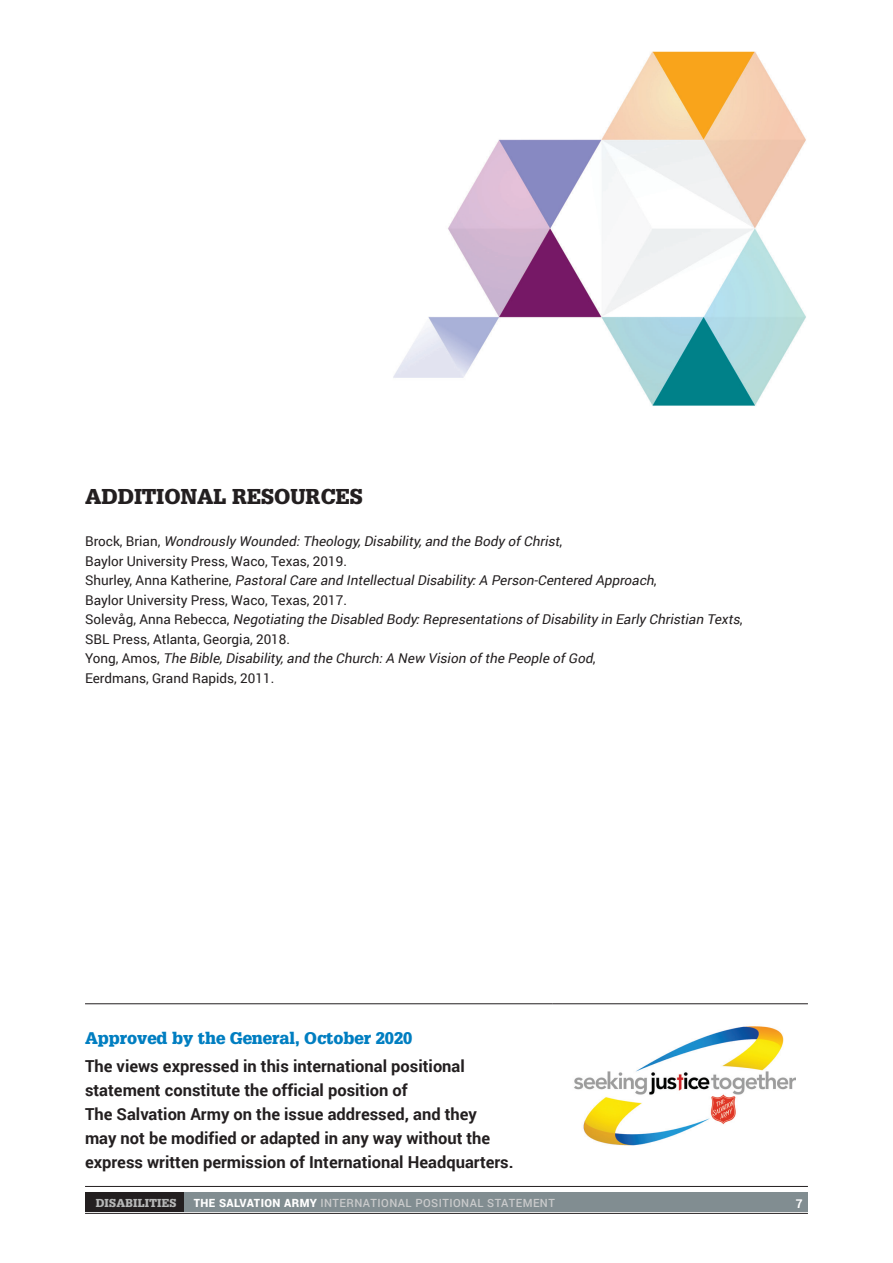
<style>
.page{position:relative;width:893px;height:1263px;background:#fff}
.page>*{position:absolute;margin:0;border:0;box-sizing:border-box;transform-origin:0 0}
.Heading_14_14_Glypha{font:900 21px "Glypha LT Std";color:#231f20}
.Approved_text{font:700 16.5px/24px "Roboto";color:#231f20}
.Sub_heading{font:900 16.5px "Glypha LT Std";color:#007ec1}
.Reference_Text_9_13{font:italic 13.5px/19.5px "Roboto";color:#231f20}
.t1{font:700 12px "Roboto";color:#fff}
.t2{font:500 11.25px "Roboto";letter-spacing:.04em;color:#cacbcc}
.t3{font:900 11.25px "Glypha LT Std";letter-spacing:.02em;color:#b6b7b7}
.s1{font-style:normal}
.s2{font-weight:900;color:#fff}
</style>
<div class="page">
<div style="left:85px;top:1193px;width:723px;height:19px;background:#818d91"></div>
<div style="left:85px;top:1193px;width:99px;height:19px;background:#231f20"></div>
<hr style="left:85px;top:1213px;width:723px;height:1px;background:#231f20">
<hr style="left:85px;top:1186px;width:723px;height:1px;background:#231f20">
<hr style="left:85px;top:1003px;width:468px;height:1px;background:#231f20">
<hr style="left:553px;top:1003px;width:255px;height:1px;background:#231f20">
<img style="left:574px;top:1026px;width:222px;height:120px">
<img style="left:393px;top:51px;width:413px;height:355px">
<p class="Heading_14_14_Glypha" style="left:85px;top:484px;width:279px">ADDITIONAL RESOURCES</p>
<p class="Reference_Text_9_13" style="left:85px;top:531px;width:479px"><span class="s1">B r o c k, B r i a n ,</span> Wondrously Wounded:Theology,Disability,and the Body ofChrist<span class="s1">,<br>Baylor University Press, Waco, Texas, 2019.</span></p>
<p class="Reference_Text_9_13" style="left:85px;top:570px;width:573px"><span class="s1">S h u r l e y, A n n a K a t h e r i n e ,</span> PastoralCare and IntellectualDisability:A Person-Centered Approach<span class="s1">,<br>Baylor University Press, Waco, Texas, 2017.</span></p>
<p class="Reference_Text_9_13" style="left:85px;top:609px;width:659px"><span class="s1">S o l e v å g , A n n a R e b e c c a ,</span> Negotiating the Disabled Body:Representations ofDisability in Early Christian Texts<span class="s1">,<br>SBL Press, Atlanta, Georgia, 2018.</span></p>
<p class="Reference_Text_9_13" style="left:85px;top:648px;width:512px"><span class="s1">Yo n g , A m o s ,</span> The Bible,Disability,and the Church:A New Vision ofthe People ofGod<span class="s1">,<br>Eerdmans, Grand Rapids, 2011.</span></p>
<p class="Sub_heading" style="left:85px;top:1028px;width:329px">Approved by the General, October 2020</p>
<p class="Approved_text" style="left:85px;top:1054px;width:430px">The views expressed in this international positional statement constitute the official position of<br>The Salvation Army on the issue addressed, and they<br>may not be modified or adapted in any way without the express written permission of International Headquarters.</p>
<p class="t3" style="left:96px;top:1196px;width:82px">DISABILITIES</p>
<p class="t2" style="left:194px;top:1195px;width:363px"><span class="s2">THE SALVATION ARMY</span> INTERNATIONAL POSITIONAL STATEMENT</p>
<p class="t1" style="left:796px;top:1195px;width:8px">7</p>
</div>
